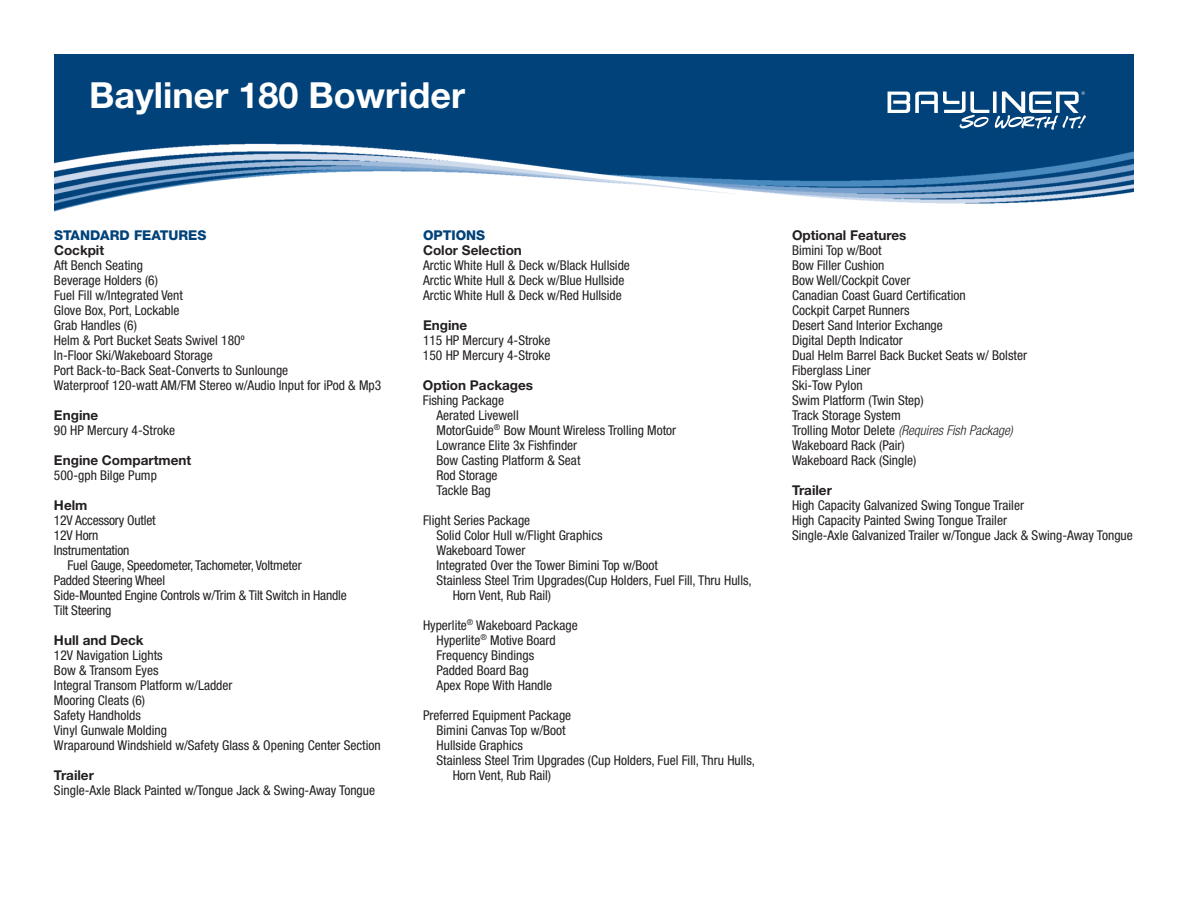
<style>
.page{position:relative;width:1188px;height:918px;background:#fff}
.page>*{position:absolute;margin:0;border:0;box-sizing:border-box;transform-origin:0 0}
.t1{font:700 36px "Helvetica Neue LT Std";color:#fff}
.t2{font:condensed 13.5px/15px "Helvetica Neue LT Std";color:#231f20}
.t3{font:700 13.5px "Helvetica Neue LT Std";color:#231f20}
.t4{font:800 13.5px "Helvetica Neue LT Std";color:#004279}
.s1{font-weight:300;font-style:italic}
</style>
<div class="page">
<img style="left:54px;top:54px;width:1080px;height:158px">
<svg style="left:888px;top:91px;width:198px;height:39px"></svg>
<h1 class="t1" style="left:89px;top:82px;width:377px">Bayliner 180 Bowrider</h1>
<p class="t4" style="left:54px;top:230px;width:154px">STANDARD FEATURES</p>
<p class="t3" style="left:54px;top:245px;width:52px">Cockpit</p>
<p class="t2" style="left:54px;top:259px;width:329px">Aft Bench Seating<br>Beverage Holders (6)<br>Fuel Fill w/Integrated Vent<br>Glove Box, Port, Lockable<br>Grab Handles (6)<br>Helm &amp; Port Bucket Seats Swivel 180º<br>In-Floor Ski/Wakeboard Storage<br>Port Back-to-Back Seat-Converts to Sunlounge<br>Waterproof 120-watt AM/FM Stereo w/Audio Input for iPod &amp; Mp3</p>
<p class="t3" style="left:54px;top:410px;width:46px">Engine</p>
<p class="t2" style="left:54px;top:424px;width:123px">90 HP Mercury 4-Stroke</p>
<p class="t3" style="left:54px;top:455px;width:139px">Engine Compartment</p>
<p class="t2" style="left:54px;top:469px;width:104px">500-gph Bilge Pump</p>
<p class="t3" style="left:54px;top:500px;width:35px">Helm</p>
<p class="t2" style="left:54px;top:514px;width:103px">12V Accessory Outlet<br>12V Horn<br>Instrumentation</p>
<p class="t2" style="left:54px;top:559px;width:294px;text-indent:14px">Fuel Gauge, Speedometer, Tachometer, Voltmeter<br>Padded Steering Wheel<br>Side-Mounted Engine Controls w/Trim &amp; Tilt Switch in Handle Tilt Steering</p>
<p class="t3" style="left:54px;top:635px;width:91px">Hull and Deck</p>
<p class="t2" style="left:54px;top:649px;width:328px">12V Navigation Lights<br>Bow &amp; Transom Eyes<br>Integral Transom Platform w/Ladder<br>Mooring Cleats (6)<br>Safety Handholds<br>Vinyl Gunwale Molding<br>Wraparound Windshield w/Safety Glass &amp; Opening Center Section</p>
<p class="t3" style="left:54px;top:770px;width:41px">Trailer</p>
<p class="t2" style="left:54px;top:784px;width:323px">Single-Axle Black Painted w/Tongue Jack &amp; Swing-Away Tongue</p>
<p class="t4" style="left:423px;top:230px;width:64px">OPTIONS</p>
<p class="t3" style="left:423px;top:245px;width:100px">Color Selection</p>
<p class="t2" style="left:423px;top:259px;width:208px">Arctic White Hull &amp; Deck w/Black Hullside<br>Arctic White Hull &amp; Deck w/Blue Hullside<br>Arctic White Hull &amp; Deck w/Red Hullside</p>
<p class="t3" style="left:423px;top:320px;width:46px">Engine</p>
<p class="t2" style="left:423px;top:334px;width:129px">115 HP Mercury 4-Stroke<br>150 HP Mercury 4-Stroke</p>
<p class="t3" style="left:423px;top:380px;width:112px">Option Packages</p>
<p class="t2" style="left:436px;top:394px;width:241px;text-indent:-13px">Fishing Package<br>Aerated Livewell<br>MotorGuide<sup>®</sup> Bow Mount Wireless Trolling Motor<br>Lowrance Elite 3x Fishfinder<br>Bow Casting Platform &amp; Seat<br>Rod Storage<br>Tackle Bag</p>
<p class="t2" style="left:423px;top:514px;width:109px">Flight Series Package</p>
<p class="t2" style="left:437px;top:529px;width:168px">Solid Color Hull w/Flight Graphics</p>
<p class="t2" style="left:437px;top:544px;width:90px">Wakeboard Tower</p>
<p class="t2" style="left:437px;top:559px;width:223px">Integrated Over the Tower Bimini Top w/Boot</p>
<p class="t2" style="left:437px;top:574px;width:317px">Stainless Steel Trim Upgrades(Cup Holders, Fuel Fill, Thru Hulls,</p>
<p class="t2" style="left:453px;top:589px;width:100px">Horn Vent, Rub Rail)</p>
<p class="t2" style="left:436px;top:619px;width:143px;text-indent:-13px">Hyperlite<sup>®</sup> Wakeboard Package<br>Hyperlite<sup>®</sup> Motive Board<br>Frequency Bindings<br>Padded Board Bag<br>Apex Rope With Handle</p>
<p class="t2" style="left:423px;top:709px;width:150px">Preferred Equipment Package</p>
<p class="t2" style="left:436px;top:724px;width:131px">Bimini Canvas Top w/Boot</p>
<p class="t2" style="left:436px;top:739px;width:88px">Hullside Graphics</p>
<p class="t2" style="left:436px;top:754px;width:320px">Stainless Steel Trim Upgrades (Cup Holders, Fuel Fill, Thru Hulls,</p>
<p class="t2" style="left:453px;top:769px;width:100px">Horn Vent, Rub Rail)</p>
<p class="t3" style="left:792px;top:230px;width:116px">Optional Features</p>
<p class="t2" style="left:792px;top:244px;width:237px">Bimini Top w/Boot<br>Bow Filler Cushion<br>Bow Well/Cockpit Cover<br>Canadian Coast Guard Certification<br>Cockpit Carpet Runners<br>Desert Sand Interior Exchange<br>Digital Depth Indicator<br>Dual Helm Barrel Back Bucket Seats w/ Bolster<br>Fiberglass Liner<br>Ski-Tow Pylon<br>Swim Platform (Twin Step)<br>Track Storage System<br>Trolling Motor Delete <span class="s1">(Requires Fish Package)<br></span>Wakeboard Rack (Pair)<br>Wakeboard Rack (Single)</p>
<p class="t3" style="left:792px;top:485px;width:41px">Trailer</p>
<p class="t2" style="left:792px;top:499px;width:342px">High Capacity Galvanized Swing Tongue Trailer<br>High Capacity Painted Swing Tongue Trailer<br>Single-Axle Galvanized Trailer w/Tongue Jack &amp; Swing-Away Tongue</p>
</div>
